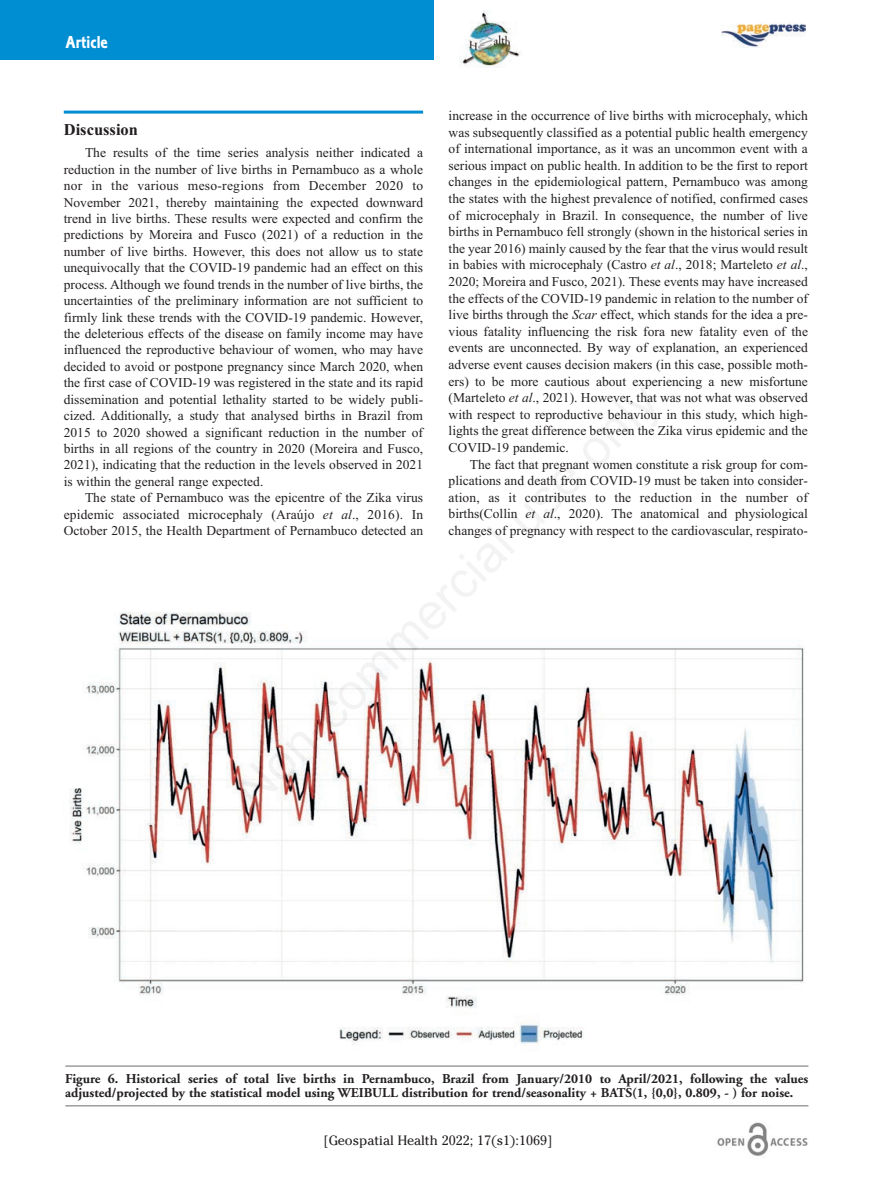
<style>
.page{position:relative;width:893px;height:1191px;background:#fff}
.page>*{position:absolute;margin:0;border:0;box-sizing:border-box;transform-origin:0 0}
.t1{font:18px "Corinthian Bold Condensed Plain";color:#fff}
.t2{font:700 16.5px "Times New Roman";color:#231f20}
.t3{font:13.5px/16.6px "Times New Roman";color:#231f20;text-align:justify}
.t4{font:700 13.5px/13.5px "Adobe Garamond";color:#231f20}
.t5{font:13.5px "Cheltenham";color:#231f20}
.s1{font-style:italic}
</style>
<div class="page">
<div style="left:0;top:0;width:434px;height:60px;background:#008ed2"></div>
<hr style="left:64px;top:111px;width:359px;height:3px;background:#008ed2">
<img style="left:717px;top:1123px;width:91px;height:33px">
<img style="left:459px;top:11px;width:61px;height:57px">
<img style="left:721px;top:23px;width:84px;height:25px">
<hr style="left:65px;top:1065px;width:743px;height:1px;background:#6c6d70">
<hr style="left:65px;top:1105px;width:743px;height:1px;background:#6c6d70">
<img style="left:69px;top:612px;width:735px;height:434px">
<h1 class="t1" style="left:66px;top:36px;width:44px">Article</h1>
<p class="t2" style="left:64px;top:119px;width:76px">Discussion</p>
<p class="t3" style="left:64px;top:144px;width:361px;text-indent:21px">The results of the time series analysis neither indicated a reduction in the number of live births in Pernambuco as a whole nor in the various meso-regions from December 2020 to November 2021, thereby maintaining the expected downward trend in live births. These results were expected and confirm the predictions by Moreira and Fusco (2021) of a reduction in the number of live births. However, this does not allow us to state unequivocally that the COVID-19 pandemic had an effect on this process. Although we found trends in the number of live births, the uncertainties of the preliminary information are not sufficient to firmly link these trends with the COVID-19 pandemic. However, the deleterious effects of the disease on family income may have influenced the reproductive behaviour of women, who may have decided to avoid or postpone pregnancy since March 2020, when the first case of COVID-19 was registered in the state and its rapid dissemination and potential lethality started to be widely publi&shy;cized. Additionally, a study that analysed births in Brazil from 2015 to 2020 showed a significant reduction in the number of births in all regions of the country in 2020 (Moreira and Fusco, 2021), indicating that the reduction in the levels observed in 2021 is within the general range expected.</p>
<p class="t3" style="left:64px;top:489px;width:361px;text-indent:21px">The state of Pernambuco was the epicentre of the Zika virus epidemic associated microcephaly (Araújo <span class="s1">et al</span>., 2016). In October 2015, the Health Department of Pernambuco detected an</p>
<p class="t3" style="left:449px;top:107px;width:361px">increase in the occurrence of live births with microcephaly, which was subsequently classified as a potential public health emergency of international importance, as it was an uncommon event with a serious impact on public health. In addition to be the first to report changes in the epidemiological pattern, Pernambuco was among the states with the highest prevalence of notified, confirmed cases of microcephaly in Brazil. In consequence, the number of live births in Pernambuco fell strongly (shown in the historical series in the year 2016) mainly caused by the fear that the virus would result in babies with microcephaly (Castro <span class="s1">et al</span>., 2018; Marteleto <span class="s1">et al</span>., 2020; Moreira and Fusco, 2021). These events may have increased the effects of the COVID-19 pandemic in relation to the number of live births through the <span class="s1">Scar</span> effect, which stands for the idea a pre&shy;vious fatality influencing the risk fora new fatality even of the events are unconnected. By way of explanation, an experienced adverse event causes decision makers (in this case, possible moth&shy;ers) to be more cautious about experiencing a new misfortune (Marteleto <span class="s1">et al</span>., 2021). However, that was not what was observed with respect to reproductive behaviour in this study, which high&shy;lights the great difference between the Zika virus epidemic and the COVID-19 pandemic.</p>
<p class="t3" style="left:449px;top:455px;width:361px;text-indent:21px">The fact that pregnant women constitute a risk group for com&shy;plications and death from COVID-19 must be taken into consider&shy;ation, as it contributes to the reduction in the number of births(Collin <span class="s1">et al</span>., 2020). The anatomical and physiological changes of pregnancy with respect to the cardiovascular, respirato-</p>
<p class="t4" style="left:65px;top:1073px;width:745px">Figure 6. Historical series of total live births in Pernambuco, Brazil from January/2010 to April/2021, following the values adjusted/projected by the statistical model using WEIBULL distribution for trend/seasonality + BATS(1, {0,0}, 0.809, - ) for noise.</p>
<p class="t5" style="left:323px;top:1132px;width:231px">[Geospatial Health 2022; 17(s1):1069]</p>
</div>
